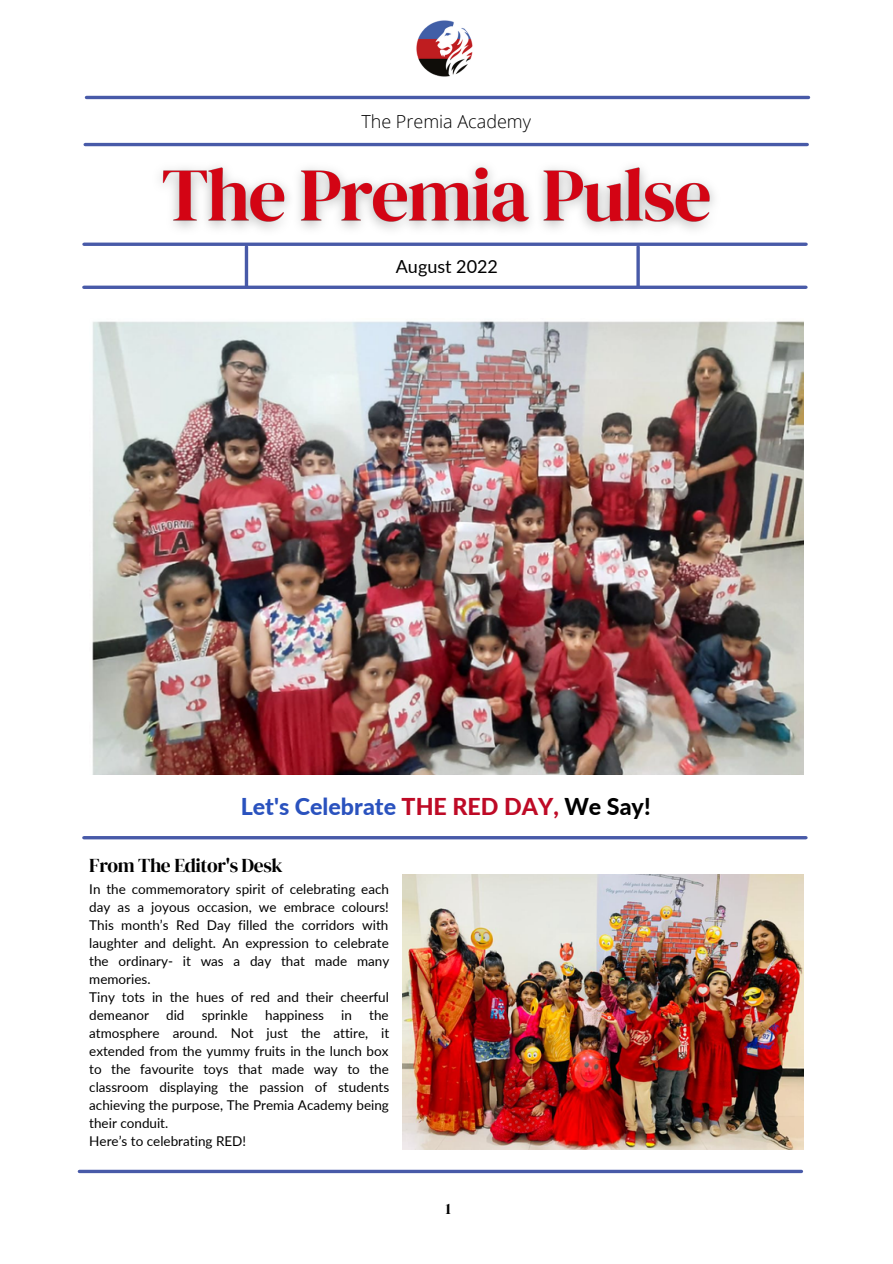
<style>
.page{position:relative;width:893px;height:1264px;background:#fff}
.page>*{position:absolute;margin:0;border:0;box-sizing:border-box;transform-origin:0 0}
.t1{font:800 23.25px "Lato";color:#2a52be}
.t2{font:19.5px "DM Serif Display";letter-spacing:-.02em;color:#000}
.t3{font:300 18px "Open Sans";color:#000}
.t4{font:18px "Lato";color:#000}
.t5{font:15.75px "DM Serif Display";color:#000}
.t6{font:13.5px/18px "Lato";color:#000}
.s1{color:#be0a26}
.s2{color:#000}
</style>
<div class="page">
<svg style="left:84px;top:242px;width:722px;height:4px"></svg>
<hr style="left:85px;top:143px;width:722px;height:3px;background:#485aa8">
<svg style="left:84px;top:285px;width:721px;height:4px;background:#6473b5"></svg>
<hr style="left:84px;top:836px;width:721px;height:3px;background:#485aa8">
<hr style="left:245px;top:247px;width:3px;height:39px;background:#485aa8">
<hr style="left:636px;top:247px;width:3px;height:39px;background:#485aa8">
<hr style="left:86px;top:96px;width:722px;height:3px;background:#485aa8">
<svg style="left:79px;top:1169px;width:722px;height:4px;background:#6a79b8"></svg>
<img style="left:143px;top:142px;width:585px;height:124px">
<img style="left:416px;top:20px;width:57px;height:57px">
<img style="left:402px;top:874px;width:401px;height:275px">
<img style="left:92px;top:321px;width:711px;height:453px">
<h3 class="t3" style="left:361px;top:109px;width:171px">The Premia Academy</h3>
<h3 class="t4" style="left:396px;top:255px;width:104px">August 2022</h3>
<h1 class="t1" style="left:241px;top:792px;width:411px">Let's Celebrate <span class="s1">THE RED DAY,</span> <span class="s2">We Say!</span></h1>
<h2 class="t2" style="left:89px;top:852px;width:195px">From The Editor's Desk</h2>
<p class="t6" style="left:89px;top:880px;width:301px">In the commemoratory spirit of celebrating each day as a joyous occasion, we embrace colours!<br>This month’s Red Day filled the corridors with laughter and delight. An expression to celebrate the ordinary- it was a day that made many memories.<br>Tiny tots in the hues of red and their cheerful demeanor</p>
<p class="t6" style="left:89px;top:1005px;width:301px;text-indent:280px">the atmosphere around. Not just the attire, it extended from the yummy fruits in the lunch box to the favourite toys that made way to the classroom displaying the passion of students achieving the purpose, The Premia Academy being their conduit.<br>Here’s to celebrating RED!</p>
<p class="t6" style="left:166px;top:1005px;width:20px">did</p>
<p class="t6" style="left:202px;top:1005px;width:48px">sprinkle</p>
<p class="t6" style="left:265px;top:1005px;width:60px">happiness</p>
<p class="t6" style="left:341px;top:1005px;width:12px">in</p>
<p class="t5" style="left:445px;top:1197px;width:7px">1</p>
</div>
